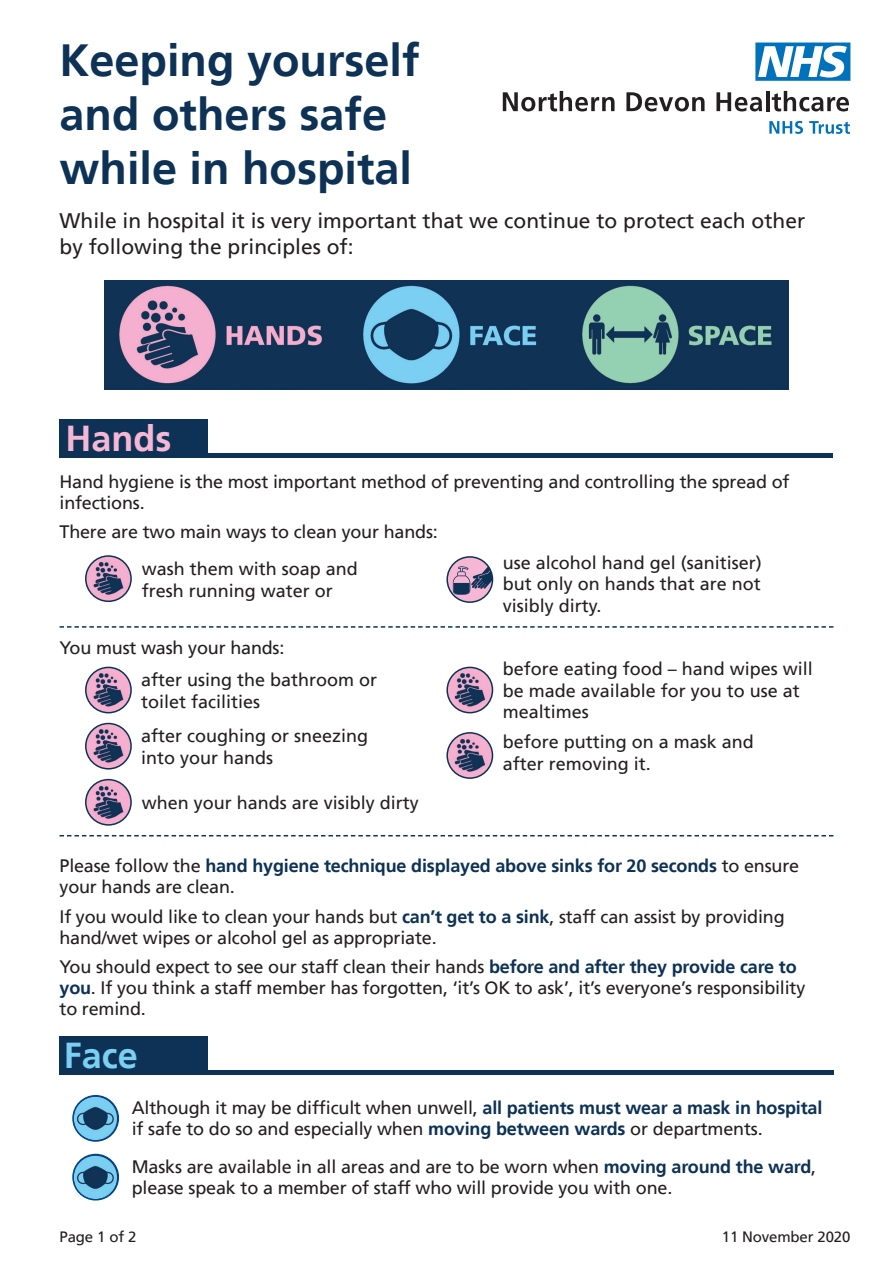
<style>
.page{position:relative;width:893px;height:1263px;background:#fff}
.page>*{position:absolute;margin:0;border:0;box-sizing:border-box;transform-origin:0 0}
.t1{font:700 45px/54px "Frutiger";color:#0d3255}
.t2{font:700 36px "Frutiger";color:#f5b7d4}
.t3{font:700 36px "Frutiger";color:#7acff3}
.t4{font:21px/25.2px "Frutiger";color:#231f20}
.Bodytext{font:18px/21.6px "Frutiger";letter-spacing:-.01em;color:#231f20}
.Bodytext-2{font:700 18px/21px "Frutiger";letter-spacing:-.01em;color:#0d3255}
.Bodytext-3{font:15px "Frutiger";letter-spacing:-.01em;color:#231f20}
.s1{font-weight:400;color:#231f20}
.s2{font-weight:700;color:#0d3255}
</style>
<div class="page">
<div style="left:60px;top:1070px;width:773px;height:5px;background:#0d3255"></div>
<div style="left:60px;top:1036px;width:148px;height:39px;background:#0d3255"></div>
<svg style="left:755px;top:43px;width:95px;height:38px"></svg>
<svg style="left:503px;top:91px;width:111px;height:20px"></svg>
<svg style="left:626px;top:92px;width:79px;height:19px"></svg>
<svg style="left:716px;top:92px;width:46px;height:19px"></svg>
<hr style="left:766px;top:91px;width:3px;height:20px;background:#231f20">
<svg style="left:772px;top:91px;width:77px;height:20px"></svg>
<svg style="left:769px;top:121px;width:34px;height:13px"></svg>
<svg style="left:809px;top:121px;width:41px;height:13px"></svg>
<img style="left:104px;top:281px;width:684px;height:108px">
<img style="left:86px;top:556px;width:45px;height:45px;border-radius:23px">
<div style="left:85px;top:555px;width:47px;height:47px;border:2px solid #0d3255;border-radius:50%"></div>
<svg style="left:447px;top:557px;width:45px;height:45px"></svg>
<svg style="left:453px;top:557px;width:39px;height:38px"></svg>
<div style="left:446px;top:556px;width:47px;height:47px;border:2px solid #0d3255;border-radius:50%"></div>
<svg style="left:60px;top:626px;width:773px;height:2px"></svg>
<svg style="left:60px;top:835px;width:773px;height:1px"></svg>
<img style="left:73px;top:1096px;width:45px;height:45px;border-radius:23px">
<div style="left:72px;top:1095px;width:47px;height:47px;border:2px solid #01468c;border-radius:50%"></div>
<img style="left:86px;top:667px;width:45px;height:46px;border-radius:23px">
<div style="left:85px;top:667px;width:47px;height:46px;border:2px solid #0d3255;border-radius:50%"></div>
<img style="left:86px;top:723px;width:45px;height:46px;border-radius:23px">
<div style="left:85px;top:723px;width:47px;height:46px;border:2px solid #0d3255;border-radius:50%"></div>
<img style="left:86px;top:780px;width:45px;height:45px;border-radius:23px">
<div style="left:85px;top:779px;width:47px;height:47px;border:2px solid #0d3255;border-radius:50%"></div>
<img style="left:447px;top:667px;width:45px;height:46px;border-radius:23px">
<div style="left:446px;top:667px;width:47px;height:46px;border:2px solid #0d3255;border-radius:50%"></div>
<img style="left:447px;top:733px;width:45px;height:45px;border-radius:23px">
<div style="left:446px;top:732px;width:47px;height:47px;border:2px solid #0d3255;border-radius:50%"></div>
<hr style="left:60px;top:453px;width:773px;height:4px;background:#0d3255">
<div style="left:60px;top:419px;width:148px;height:38px;background:#0d3255"></div>
<img style="left:73px;top:1154px;width:45px;height:46px;border-radius:23px">
<div style="left:72px;top:1154px;width:47px;height:46px;border:2px solid #01468c;border-radius:50%"></div>
<p class="t1" style="left:60px;top:34px;width:362px">Keeping yourself and others safe while in hospital</p>
<p class="t4" style="left:60px;top:209px;width:747px">While in hospital it is very important that we continue to protect each other by following the principles of:</p>
<p class="t2" style="left:66px;top:417px;width:107px">Hands</p>
<p class="Bodytext" style="left:60px;top:471px;width:732px;line-height:21px">Hand hygiene is the most important method of preventing and controlling the spread of infections.</p>
<p class="Bodytext" style="left:60px;top:521px;width:380px">There are two main ways to clean your hands:</p>
<p class="Bodytext" style="left:142px;top:558px;width:218px">wash them with soap and fresh running water or</p>
<p class="Bodytext" style="left:503px;top:552px;width:261px;text-align:justify">use alcohol hand gel (sanitiser) but only on hands that are not visibly dirty.</p>
<p class="Bodytext" style="left:60px;top:637px;width:226px">You must wash your hands:</p>
<p class="Bodytext" style="left:141px;top:669px;width:238px">after using the bathroom or toilet facilities</p>
<p class="Bodytext" style="left:141px;top:725px;width:229px">after coughing or sneezing into your hands</p>
<p class="Bodytext" style="left:142px;top:792px;width:279px">when your hands are visibly dirty</p>
<p class="Bodytext" style="left:503px;top:658px;width:312px">before eating food – hand wipes will be made available for you to use at mealtimes</p>
<p class="Bodytext" style="left:503px;top:731px;width:253px">before putting on a mask and after removing it.</p>
<p class="Bodytext-2" style="left:60px;top:855px;width:741px"><span class="s1">Please follow the</span> hand hygiene technique displayed above sinks for 20 seconds <span class="s1">to ensure your hands are clean.</span></p>
<p class="Bodytext" style="left:60px;top:906px;width:727px;line-height:21px">If you would like to clean your hands but <span class="s2">can’t get to a sink</span>, staff can assist by providing hand/wet wipes or alcohol gel as appropriate.</p>
<p class="Bodytext" style="left:60px;top:956px;width:747px;line-height:21px">You should expect to see our staff clean their hands <span class="s2">before and after they provide care to you</span>. If you think a staff member has forgotten, ‘it’s OK to ask’, it’s everyone’s responsibility to remind.</p>
<p class="t3" style="left:64px;top:1034px;width:76px">Face</p>
<p class="Bodytext" style="left:132px;top:1098px;width:692px;line-height:21px">Although it may be difficult when unwell, <span class="s2">all patients must wear a mask in hospital </span>if safe to do so and especially when <span class="s2">moving between wards</span> or departments.</p>
<p class="Bodytext" style="left:132px;top:1157px;width:686px;line-height:21px">Masks are available in all areas and are to be worn when <span class="s2">moving around the ward</span>, please speak to a member of staff who will provide you with one.</p>
<p class="Bodytext-3" style="left:722px;top:1228px;width:130px">11 November 2020</p>
<p class="Bodytext-3" style="left:60px;top:1228px;width:78px">Page 1 of 2</p>
</div>
